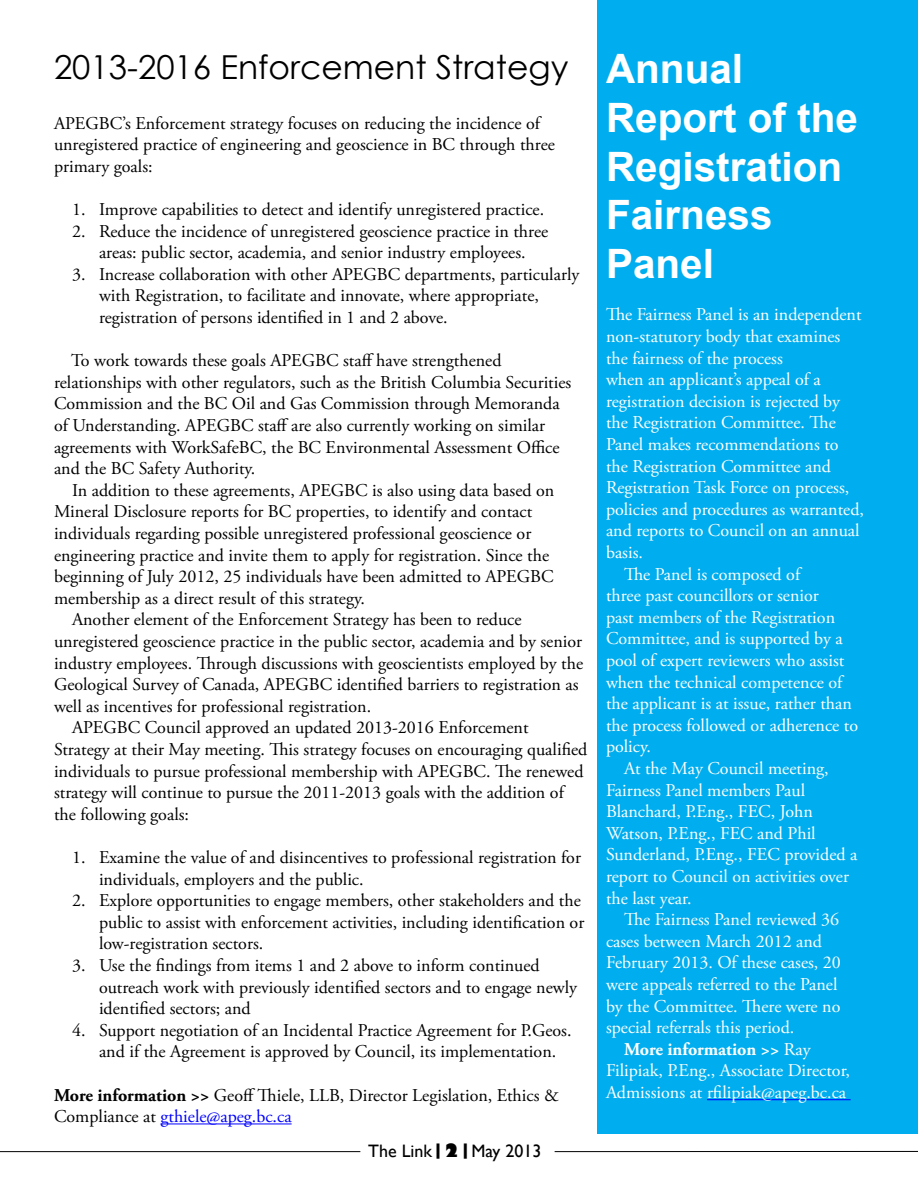
<style>
.page{position:relative;width:918px;height:1188px;background:#fff}
.page>*{position:absolute;margin:0;border:0;box-sizing:border-box;transform-origin:0 0}
.t1{font:700 40.5px/48.6px "Arial";color:#fff}
.t2{font:33px "Century Gothic";color:#000}
.t3{font:18px/21.6px "Adobe Garamond Pro";color:#000}
.t4{font:18px "Adobe Garamond Pro";color:#fff}
.t5{font:18px "Adobe Garamond Pro";color:#fffefc}
.t6{font:700 18px "Adobe Garamond Pro";color:#fff}
.t7{font:18px "Gill Sans";color:#000}
.s1{font-family:"Arial";font-weight:700;font-size:40.5px;color:#fff}
.s2{font-weight:400}
.s3{color:#fff}
.s4{font-weight:700}
.s5{color:#00f}
.s6{font-weight:800}
</style>
<div class="page">
<hr style="left:555px;top:1151px;width:363px;height:1px;background:#000">
<hr style="left:0;top:1151px;width:360px;height:1px;background:#000">
<div style="left:597px;top:0;width:321px;height:1134px;background:#00aeef"></div>
<hr style="left:160px;top:1123px;width:132px;height:1px;background:#00f">
<hr style="left:707px;top:1099px;width:144px;height:1px;background:#00f">
<h2 class="t2" style="left:54px;top:44px;width:691px">2013-2016 Enforcement Strategy <span class="s1">Annual</span></h2>
<h1 class="t1" style="left:606px;top:95px;width:253px">Report of the<br>Registration<br>Fairness<br>Panel</h1>
<p class="t4" style="left:606px;top:304px;width:257px">The Fairness Panel is an independent</p>
<p class="t4" style="left:606px;top:325px;width:236px">non-statutory body that examines</p>
<p class="t4" style="left:606px;top:347px;width:178px">the fairness of the process</p>
<p class="t4" style="left:606px;top:369px;width:216px">when an applicant’s appeal of a</p>
<p class="t4" style="left:606px;top:390px;width:236px">registration decision is rejected by</p>
<p class="t4" style="left:606px;top:412px;width:231px">the Registration Committee. The</p>
<p class="t4" style="left:606px;top:433px;width:234px">Panel makes recommendations to</p>
<p class="t4" style="left:606px;top:455px;width:226px">the Registration Committee and</p>
<p class="t4" style="left:606px;top:477px;width:245px">Registration Task Force on process,</p>
<p class="t4" style="left:606px;top:498px;width:260px">policies and procedures as warranted,</p>
<p class="t4" style="left:606px;top:520px;width:255px">and reports to Council on an annual</p>
<p class="t4" style="left:606px;top:541px;width:39px">basis.</p>
<p class="t4" style="left:624px;top:563px;width:178px">The Panel is composed of</p>
<p class="t4" style="left:606px;top:585px;width:214px">three past councillors or senior</p>
<p class="t4" style="left:606px;top:606px;width:231px">past members of the Registration</p>
<p class="t4" style="left:606px;top:628px;width:238px">Committee, and is supported by a</p>
<p class="t4" style="left:606px;top:649px;width:240px">pool of expert reviewers who assist</p>
<p class="t4" style="left:606px;top:671px;width:238px">when the technical competence of</p>
<p class="t4" style="left:606px;top:693px;width:247px">the applicant is at issue, rather than</p>
<p class="t4" style="left:606px;top:714px;width:254px">the process followed or adherence to</p>
<p class="t4" style="left:606px;top:736px;width:46px">policy.</p>
<p class="t4" style="left:624px;top:757px;width:206px">At the May Council meeting,</p>
<p class="t4" style="left:606px;top:779px;width:201px">Fairness Panel members Paul</p>
<p class="t4" style="left:606px;top:801px;width:208px">Blanchard, P.Eng., FEC, John</p>
<p class="t4" style="left:606px;top:822px;width:211px">Watson, P.Eng., FEC and Phil</p>
<p class="t4" style="left:606px;top:844px;width:253px">Sunderland, P.Eng., FEC provided a</p>
<p class="t4" style="left:606px;top:865px;width:244px">report to Council on activities over</p>
<p class="t4" style="left:606px;top:887px;width:87px">the last year.</p>
<p class="t4" style="left:624px;top:909px;width:217px">The Fairness Panel reviewed 36</p>
<p class="t4" style="left:606px;top:930px;width:218px">cases between March 2012 and</p>
<p class="t4" style="left:606px;top:952px;width:236px">February 2013. Of these cases, 20</p>
<p class="t4" style="left:606px;top:973px;width:233px">were appeals referred to the Panel</p>
<p class="t4" style="left:606px;top:995px;width:236px">by the Committee. There were no</p>
<p class="t4" style="left:606px;top:1017px;width:190px">special referrals this period.</p>
<p class="t6" style="left:624px;top:1039px;width:188px">More information &gt;&gt; <span class="s2">Ray</span></p>
<p class="t4" style="left:606px;top:1060px;width:246px">Filipiak, P.Eng., Associate Director,</p>
<p class="t5" style="left:606px;top:1081px;width:242px"><span class="s3">Admissions at</span> rfilipiak@apeg.bc.ca</p>
<p class="t3" style="left:54px;top:113px;width:502px">APEGBC’s Enforcement strategy focuses on reducing the incidence of unregistered practice of engineering and geoscience in BC through three primary goals:</p>
<p class="t3" style="left:72px;top:199px;width:474px">1. Improve capabilities to detect and identify unregistered practice.</p>
<p class="t3" style="left:72px;top:221px;width:478px;text-align:center">2. Reduce the incidence of unregistered geoscience practice in three areas: public sector, academia, and senior industry employees.</p>
<p class="t3" style="left:99px;top:264px;width:482px;text-indent:-27px">3. Increase collaboration with other APEGBC departments, particularly with Registration, to facilitate and innovate, where appropriate, registration of persons identified in 1 and 2 above.</p>
<p class="t3" style="left:54px;top:350px;width:519px;text-indent:17px">To work towards these goals APEGBC staff have strengthened relationships with other regulators, such as the British Columbia Securities Commission and the BC Oil and Gas Commission through Memoranda of Understanding. APEGBC staff are also currently working on similar agreements with WorkSafeBC, the BC Environmental Assessment Office and the BC Safety Authority.</p>
<p class="t3" style="left:72px;top:480px;width:484px">In addition to these agreements, APEGBC is also using data based on</p>
<p class="t3" style="left:54px;top:501px;width:480px">Mineral Disclosure reports for BC properties, to identify and contact</p>
<p class="t3" style="left:54px;top:523px;width:479px">individuals regarding possible unregistered professional geoscience or</p>
<p class="t3" style="left:54px;top:545px;width:497px">engineering practice and invite them to apply for registration. Since the</p>
<p class="t3" style="left:54px;top:566px;width:501px">beginning of July 2012, 25 individuals have been admitted to APEGBC</p>
<p class="t3" style="left:54px;top:588px;width:312px">membership as a direct result of this strategy.</p>
<p class="t3" style="left:72px;top:609px;width:451px">Another element of the Enforcement Strategy has been to reduce</p>
<p class="t3" style="left:54px;top:631px;width:530px">unregistered geoscience practice in the public sector, academia and by senior</p>
<p class="t3" style="left:54px;top:653px;width:531px">industry employees. Through discussions with geoscientists employed by the</p>
<p class="t3" style="left:54px;top:674px;width:526px">Geological Survey of Canada, APEGBC identified barriers to registration as</p>
<p class="t3" style="left:54px;top:696px;width:319px">well as incentives for professional registration.</p>
<p class="t3" style="left:72px;top:717px;width:458px">APEGBC Council approved an updated 2013-2016 Enforcement</p>
<p class="t3" style="left:54px;top:739px;width:535px">Strategy at their May meeting. This strategy focuses on encouraging qualified</p>
<p class="t3" style="left:54px;top:761px;width:531px">individuals to pursue professional membership with APEGBC. The renewed</p>
<p class="t3" style="left:54px;top:782px;width:511px">strategy will continue to pursue the 2011-2013 goals with the addition of</p>
<p class="t3" style="left:54px;top:804px;width:137px">the following goals:</p>
<p class="t3" style="left:99px;top:847px;width:484px;text-indent:-27px">1. Examine the value of and disincentives to professional registration for individuals, employers and the public.</p>
<p class="t3" style="left:99px;top:890px;width:487px;text-indent:-27px">2. Explore opportunities to engage members, other stakeholders and the public to assist with enforcement activities, including identification or low-registration sectors.</p>
<p class="t3" style="left:99px;top:955px;width:480px;text-indent:-27px">3. Use the findings from items 1 and 2 above to inform continued outreach work with previously identified sectors and to engage newly identified sectors; and</p>
<p class="t3" style="left:99px;top:1020px;width:474px;text-indent:-27px">4. Support negotiation of an Incidental Practice Agreement for P.Geos. and if the Agreement is approved by Council, its implementation.</p>
<p class="t3" style="left:54px;top:1085px;width:506px"><span class="s4">More information &gt;&gt;</span> Geoff Thiele, LLB, Director Legislation, Ethics &amp;<br>Compliance at <span class="s5">gthiele@apeg.bc.ca</span></p>
<p class="t7" style="left:368px;top:1140px;width:175px">The Link<span class="s6">|2|</span>May 2013</p>
</div>
